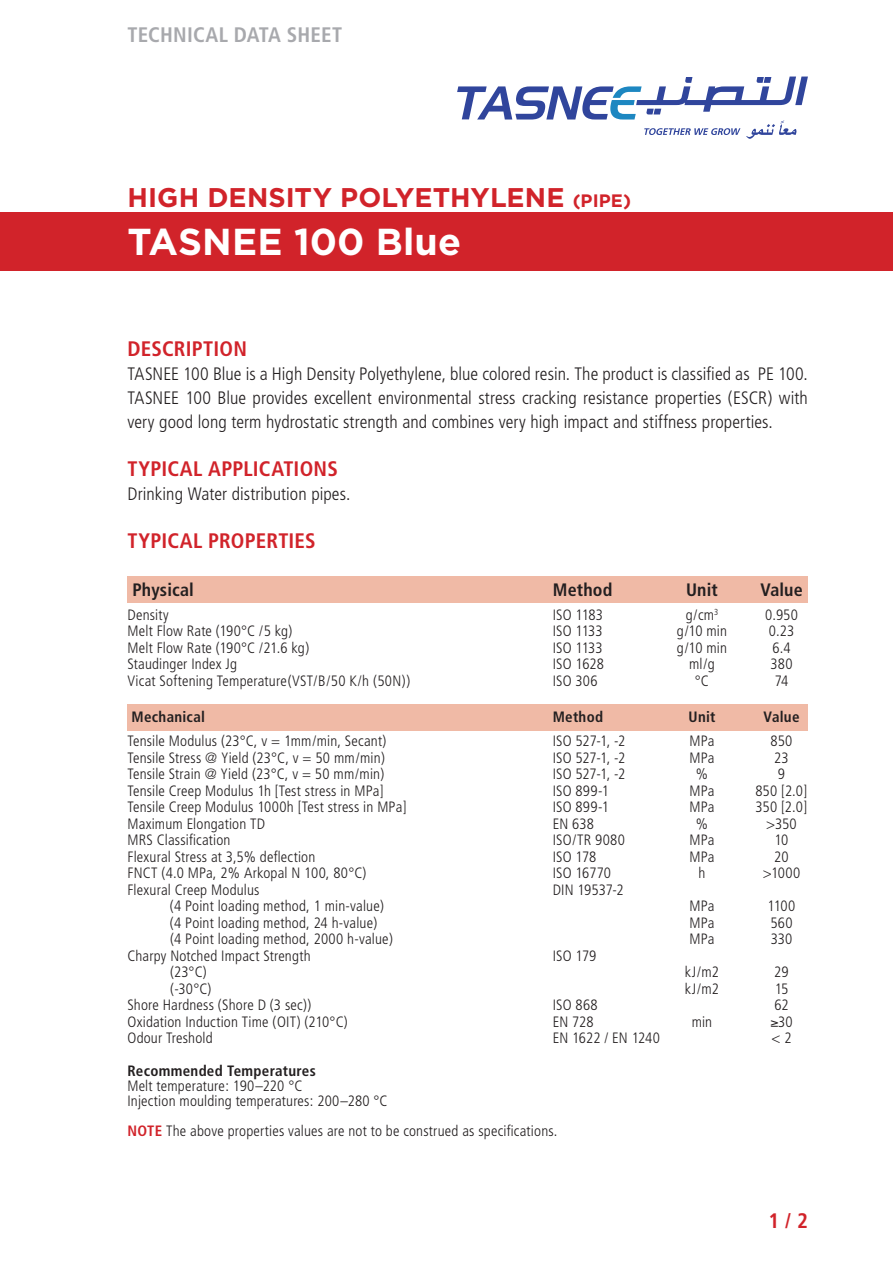
<style>
.page{position:relative;width:893px;height:1263px;background:#fff}
.page>*{position:absolute;margin:0;border:0;box-sizing:border-box;transform-origin:0 0}
.t1{font:700 37.5px "Gotham";color:#fff}
.t2{font:700 27px "Gotham";color:#d1232a}
.t3{font:700 condensed 21px "Frutiger";letter-spacing:.01em;color:#d1232a}
.t4{font:700 condensed 21px "Frutiger";letter-spacing:.01em;color:#a8a9ad}
.t5{font:300 condensed 18px/24px "Frutiger";letter-spacing:.005em;color:#231f20;text-align:justify}
.t6{font:700 condensed 18px "Frutiger";letter-spacing:.01em;color:#231f20}
.t7{font:300 condensed 15px/15px "Frutiger";letter-spacing:.01em;color:#231f20}
.t8{font:700 condensed 15px "Frutiger";letter-spacing:.02em;color:#231f20}
.s1{font-size:18px}
.s2{font-weight:700;color:#d1232a}
</style>
<div class="page">
<div style="left:128px;top:576px;width:680px;height:27px;background:#f0baa6"></div>
<div style="left:128px;top:705px;width:680px;height:26px;background:#f0baa6"></div>
<div style="left:0;top:213px;width:893px;height:58px;background:#d1232a"></div>
<svg style="left:457px;top:77px;width:351px;height:62px"></svg>
<h3 class="t4" style="left:128px;top:22px;width:216px">TECHNICAL DATA SHEET</h3>
<h2 class="t2" style="left:128px;top:180px;width:505px">HIGH DENSITY POLYETHYLENE <span class="s1">(PIPE)</span></h2>
<h1 class="t1" style="left:128px;top:216px;width:335px">TASNEE 100 Blue</h1>
<h3 class="t3" style="left:128px;top:336px;width:121px">DESCRIPTION</h3>
<p class="t5" style="left:128px;top:362px;width:682px">TASNEE 100 Blue is a High Density Polyethylene, blue colored resin. The product is classified as PE 100.<br>TASNEE 100 Blue provides excellent environmental stress cracking resistance properties (ESCR) with very good long term hydrostatic strength and combines very high impact and stiffness properties.</p>
<h3 class="t3" style="left:128px;top:456px;width:212px">TYPICAL APPLICATIONS</h3>
<p class="t5" style="left:128px;top:482px;width:224px">Drinking Water distribution pipes.</p>
<h3 class="t3" style="left:128px;top:528px;width:190px">TYPICAL PROPERTIES</h3>
<p class="t6" style="left:132px;top:579px;width:63px">Physical</p>
<p class="t6" style="left:553px;top:579px;width:61px">Method</p>
<p class="t6" style="left:686px;top:579px;width:33px">Unit</p>
<p class="t6" style="left:760px;top:579px;width:44px">Value</p>
<p class="t7" style="left:128px;top:607px;width:43px">Density</p>
<p class="t7" style="left:553px;top:607px;width:52px">ISO 1183</p>
<p class="t7" style="left:686px;top:607px;width:34px">g/cm<sup>3</sup></p>
<p class="t7" style="left:765px;top:607px;width:34px">0.950</p>
<p class="t7" style="left:128px;top:624px;width:166px">Melt Flow Rate (190°C /5 kg)</p>
<p class="t7" style="left:553px;top:624px;width:51px">ISO 1133</p>
<p class="t7" style="left:677px;top:624px;width:52px">g/10 min</p>
<p class="t7" style="left:769px;top:624px;width:27px">0.23</p>
<p class="t7" style="left:128px;top:640px;width:183px">Melt Flow Rate (190°C /21.6 kg)</p>
<p class="t7" style="left:553px;top:640px;width:51px">ISO 1133</p>
<p class="t7" style="left:677px;top:640px;width:52px">g/10 min</p>
<p class="t7" style="left:772px;top:640px;width:20px">6.4</p>
<p class="t7" style="left:128px;top:657px;width:111px">Staudinger Index Jg</p>
<p class="t7" style="left:553px;top:657px;width:53px">ISO 1628</p>
<p class="t7" style="left:689px;top:657px;width:27px">ml/g</p>
<p class="t7" style="left:770px;top:657px;width:24px">380</p>
<p class="t7" style="left:128px;top:673px;width:284px">Vicat Softening Temperature(VST/B/50 K/h (50N))</p>
<p class="t7" style="left:553px;top:673px;width:46px">ISO 306</p>
<p class="t7" style="left:695px;top:673px;width:16px">°C</p>
<p class="t7" style="left:775px;top:673px;width:15px">74</p>
<p class="t8" style="left:132px;top:708px;width:75px">Mechanical</p>
<p class="t8" style="left:553px;top:708px;width:52px">Method</p>
<p class="t8" style="left:688px;top:708px;width:28px">Unit</p>
<p class="t8" style="left:764px;top:708px;width:37px">Value</p>
<p class="t7" style="left:127px;top:733px;width:260px">Tensile Modulus (23°C, v = 1mm/min, Secant)</p>
<p class="t7" style="left:553px;top:733px;width:74px">ISO 527-1, -2</p>
<p class="t7" style="left:689px;top:733px;width:27px">MPa</p>
<p class="t7" style="left:771px;top:733px;width:23px">850</p>
<p class="t7" style="left:127px;top:750px;width:259px">Tensile Stress @ Yield (23°C, v = 50 mm/min)</p>
<p class="t7" style="left:553px;top:750px;width:74px">ISO 527-1, -2</p>
<p class="t7" style="left:689px;top:750px;width:27px">MPa</p>
<p class="t7" style="left:774px;top:750px;width:16px">23</p>
<p class="t7" style="left:127px;top:766px;width:258px">Tensile Strain @ Yield (23°C, v = 50 mm/min)</p>
<p class="t7" style="left:553px;top:766px;width:74px">ISO 527-1, -2</p>
<p class="t7" style="left:696px;top:766px;width:14px">%</p>
<p class="t7" style="left:778px;top:766px;width:9px">9</p>
<p class="t7" style="left:127px;top:783px;width:258px">Tensile Creep Modulus 1h [Test stress in MPa]</p>
<p class="t7" style="left:553px;top:783px;width:58px">ISO 899-1</p>
<p class="t7" style="left:689px;top:783px;width:27px">MPa</p>
<p class="t7" style="left:755px;top:783px;width:54px">850 [2.0]</p>
<p class="t7" style="left:127px;top:799px;width:281px">Tensile Creep Modulus 1000h [Test stress in MPa]</p>
<p class="t7" style="left:553px;top:799px;width:58px">ISO 899-1</p>
<p class="t7" style="left:689px;top:799px;width:27px">MPa</p>
<p class="t7" style="left:756px;top:799px;width:53px">350 [2.0]</p>
<p class="t7" style="left:127px;top:816px;width:139px">Maximum Elongation TD</p>
<p class="t7" style="left:553px;top:816px;width:43px">EN 638</p>
<p class="t7" style="left:696px;top:816px;width:14px">%</p>
<p class="t7" style="left:766px;top:816px;width:32px">&gt;350</p>
<p class="t7" style="left:127px;top:832px;width:105px">MRS Classification</p>
<p class="t7" style="left:553px;top:832px;width:74px">ISO/TR 9080</p>
<p class="t7" style="left:689px;top:832px;width:27px">MPa</p>
<p class="t7" style="left:774px;top:832px;width:16px">10</p>
<p class="t7" style="left:127px;top:849px;width:189px">Flexural Stress at 3,5% deflection</p>
<p class="t7" style="left:553px;top:849px;width:45px">ISO 178</p>
<p class="t7" style="left:689px;top:849px;width:27px">MPa</p>
<p class="t7" style="left:774px;top:849px;width:16px">20</p>
<p class="t7" style="left:127px;top:865px;width:241px">FNCT (4.0 MPa, 2% Arkopal N 100, 80°C)</p>
<p class="t7" style="left:553px;top:865px;width:60px">ISO 16770</p>
<p class="t7" style="left:698px;top:865px;width:8px">h</p>
<p class="t7" style="left:763px;top:865px;width:39px">&gt;1000</p>
<p class="t7" style="left:127px;top:882px;width:133px">Flexural Creep Modulus</p>
<p class="t7" style="left:553px;top:882px;width:72px">DIN 19537-2</p>
<p class="t7" style="left:170px;top:898px;width:216px">(4 Point loading method, 1 min-value)</p>
<p class="t7" style="left:689px;top:898px;width:27px">MPa</p>
<p class="t7" style="left:768px;top:898px;width:29px">1100</p>
<p class="t7" style="left:170px;top:915px;width:209px">(4 Point loading method, 24 h-value)</p>
<p class="t7" style="left:689px;top:915px;width:27px">MPa</p>
<p class="t7" style="left:770px;top:915px;width:24px">560</p>
<p class="t7" style="left:170px;top:931px;width:225px">(4 Point loading method, 2000 h-value)</p>
<p class="t7" style="left:689px;top:931px;width:27px">MPa</p>
<p class="t7" style="left:771px;top:931px;width:23px">330</p>
<p class="t7" style="left:127px;top:948px;width:185px">Charpy Notched Impact Strength</p>
<p class="t7" style="left:553px;top:948px;width:45px">ISO 179</p>
<p class="t7" style="left:170px;top:964px;width:38px">(23°C)</p>
<p class="t7" style="left:685px;top:964px;width:36px">kJ/m2</p>
<p class="t7" style="left:774px;top:964px;width:16px">29</p>
<p class="t7" style="left:170px;top:981px;width:43px">(-30°C)</p>
<p class="t7" style="left:685px;top:981px;width:36px">kJ/m2</p>
<p class="t7" style="left:775px;top:981px;width:15px">15</p>
<p class="t7" style="left:127px;top:997px;width:185px">Shore Hardness (Shore D (3 sec))</p>
<p class="t7" style="left:553px;top:997px;width:47px">ISO 868</p>
<p class="t7" style="left:774px;top:997px;width:16px">62</p>
<p class="t7" style="left:127px;top:1014px;width:222px">Oxidation Induction Time (OIT) (210°C)</p>
<p class="t7" style="left:553px;top:1014px;width:43px">EN 728</p>
<p class="t7" style="left:692px;top:1014px;width:22px">min</p>
<p class="t7" style="left:770px;top:1014px;width:24px">≥30</p>
<p class="t7" style="left:127px;top:1030px;width:87px">Odour Treshold</p>
<p class="t7" style="left:553px;top:1030px;width:109px">EN 1622 / EN 1240</p>
<p class="t7" style="left:771px;top:1030px;width:22px">&lt; 2</p>
<p class="t8" style="left:127px;top:1062px;width:190px">Recommended Temperatures</p>
<p class="t7" style="left:127px;top:1078px;width:262px">Melt temperature: 190–220 °C<br>Injection moulding temperatures: 200–280 °C</p>
<p class="t7" style="left:127px;top:1123px;width:432px"><span class="s2">NOTE</span> The above properties values are not to be construed as specifications.</p>
<h3 class="t3" style="left:768px;top:1208px;width:41px">1 / 2</h3>
</div>
